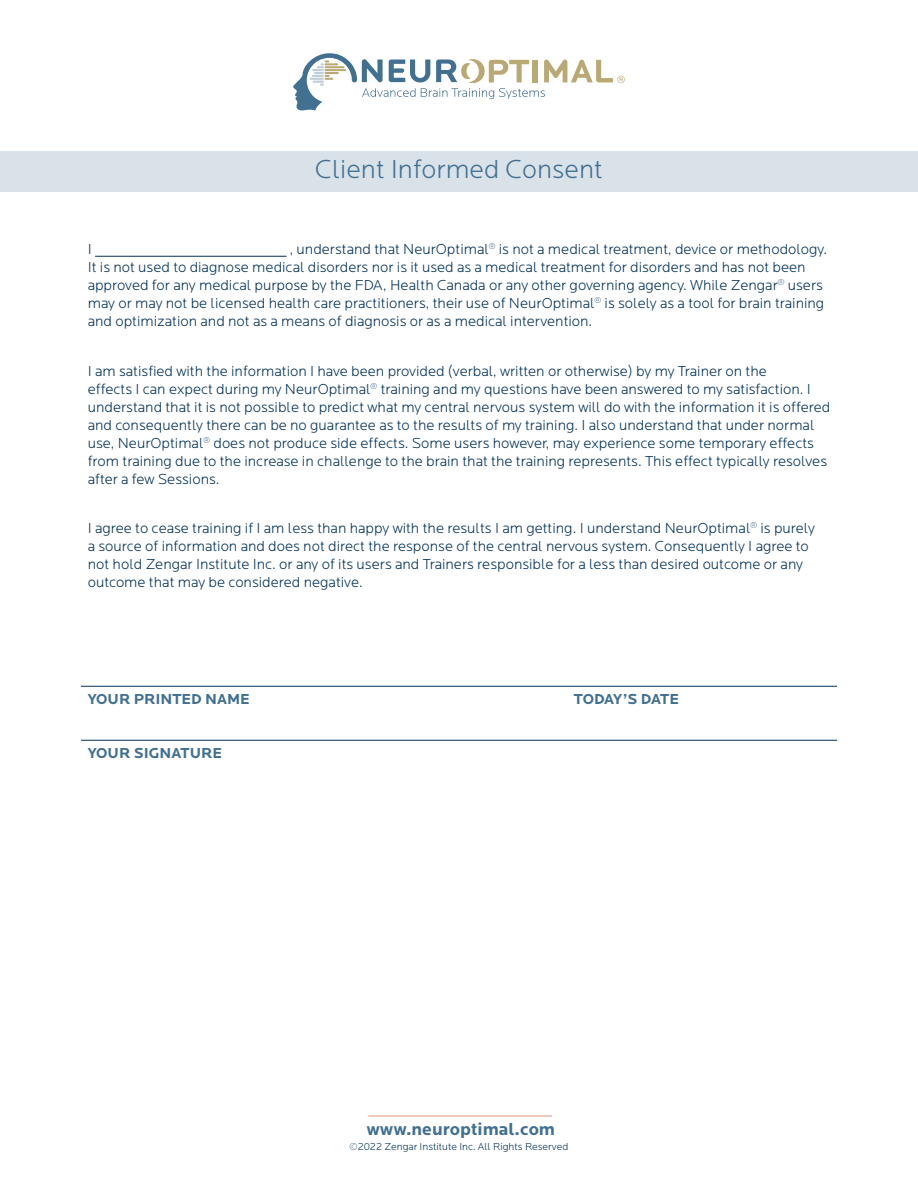
<style>
.page{position:relative;width:918px;height:1188px;background:#fff}
.page>*{position:absolute;margin:0;border:0;box-sizing:border-box;transform-origin:0 0}
.t1{font:300 27px "Locator";color:#427091}
.t2{font:700 18px "Locator";color:#427091}
.t3{font:300 15px/18px "Locator";color:#003057}
.t4{font:700 15px "Locator";color:#427091}
.t5{font:700 15px "Locator";letter-spacing:-.025em;color:#427091}
.t6{font:300 10.5px "Locator";color:#003057}
</style>
<div class="page">
<hr style="left:368px;top:1116px;width:184px;height:1px;background:#e8927c">
<svg style="left:293px;top:53px;width:332px;height:58px"></svg>
<hr style="left:95px;top:256px;width:191px;height:1px;background:#003057">
<hr style="left:81px;top:686px;width:756px;height:1px;background:#003057">
<hr style="left:81px;top:740px;width:756px;height:1px;background:#003057">
<div style="left:0;top:151px;width:918px;height:40px;background:#d9e2e9"></div>
<h1 class="t1" style="left:315px;top:155px;width:289px">Client Informed Consent</h1>
<p class="t3" style="left:88px;top:241px;width:6px">I</p>
<p class="t3" style="left:88px;top:241px;width:741px;text-indent:202px">, understand that NeurOptimal<sup>®</sup> is not a medical treatment, device or methodology.<br>It is not used to diagnose medical disorders nor is it used as a medical treatment for disorders and has not been approved for any medical purpose by the FDA, Health Canada or any other governing agency. While Zengar<sup>®</sup> users may or may not be licensed health care practitioners, their use of NeurOptimal<sup>®</sup> is solely as a tool for brain training and optimization and not as a means of diagnosis or as a medical intervention.</p>
<p class="t3" style="left:88px;top:362px;width:744px">I am satisfied with the information I have been provided (verbal, written or otherwise) by my Trainer on the<br>effects I can expect during my NeurOptimal<sup>®</sup> training and my questions have been answered to my satisfaction. I understand that it is not possible to predict what my central nervous system will do with the information it is offered and consequently there can be no guarantee as to the results of my training. I also understand that under normal use, NeurOptimal<sup>®</sup> does not produce side effects. Some users however, may experience some temporary effects from training due to the increase in challenge to the brain that the training represents. This effect typically resolves after a few Sessions.</p>
<p class="t3" style="left:88px;top:520px;width:729px">I agree to cease training if I am less than happy with the results I am getting. I understand NeurOptimal<sup>®</sup> is purely a source of information and does not direct the response of the central nervous system. Consequently I agree to not hold Zengar Institute Inc. or any of its users and Trainers responsible for a less than desired outcome or any outcome that may be considered negative.</p>
<p class="t4" style="left:88px;top:691px;width:164px">YOUR PRINTED NAME</p>
<p class="t5" style="left:574px;top:691px;width:107px">TODAY’S DATE</p>
<p class="t4" style="left:88px;top:745px;width:136px">YOUR SIGNATURE</p>
<p class="t2" style="left:367px;top:1118px;width:190px">www.neuroptimal.com</p>
<p class="t6" style="left:350px;top:1141px;width:220px">©2022 Zengar Institute Inc. All Rights Reserved</p>
</div>
